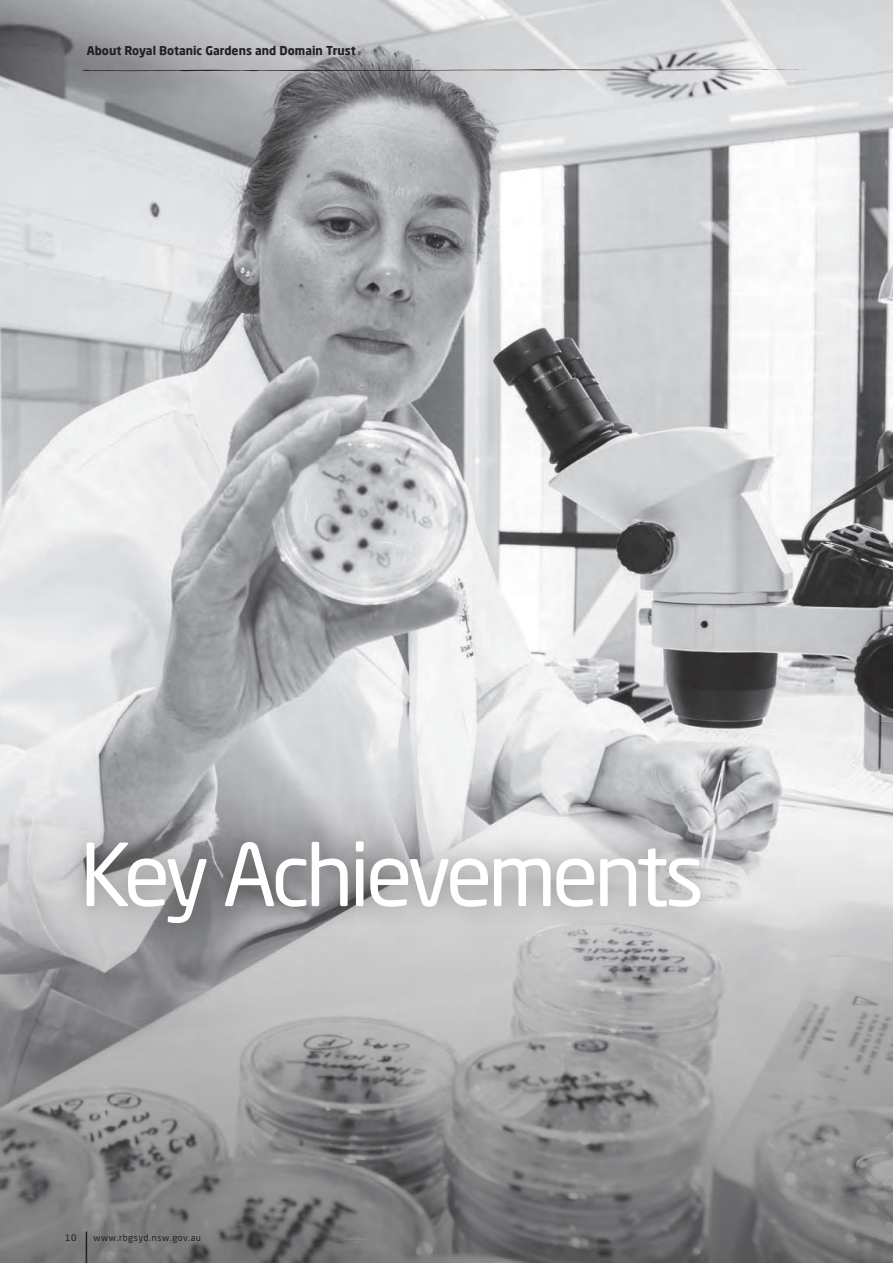
<style>
.page{position:relative;width:893px;height:1263px;background:#fff}
.page>*{position:absolute;margin:0;border:0;box-sizing:border-box;transform-origin:0 0}
.t1{font:85.5px "Neo Sans Pro";letter-spacing:-.05em;color:#fff}
.Content_Title__on_th{font:700 12px "Neo Sans Pro";color:#231f20}
.t2{font:9px "Neo Sans Pro";letter-spacing:.065em;color:#231f20}
</style>
<div class="page">
<img style="left:0;top:0;width:893px;height:744px">
<svg style="left:0;top:744px;width:893px;height:519px"></svg>
<svg style="left:84px;top:69px;width:724px;height:2px"></svg>
<hr style="left:86px;top:1231px;width:1px;height:32px;background:#231f20">
<div style="left:63px;top:819px;width:660px;height:127px;background:#231f20;opacity:.45"></div>
<p class="Content_Title__on_th" style="left:87px;top:43px;width:271px">About Royal Botanic Gardens and Domain Trust</p>
<p class="t1" style="left:80px;top:822px;width:626px">Key Achievements</p>
<p class="t2" style="left:65px;top:1232px;width:13px">10</p>
<p class="t2" style="left:94px;top:1232px;width:109px">www.rbgsyd.nsw.gov.au</p>
</div>
